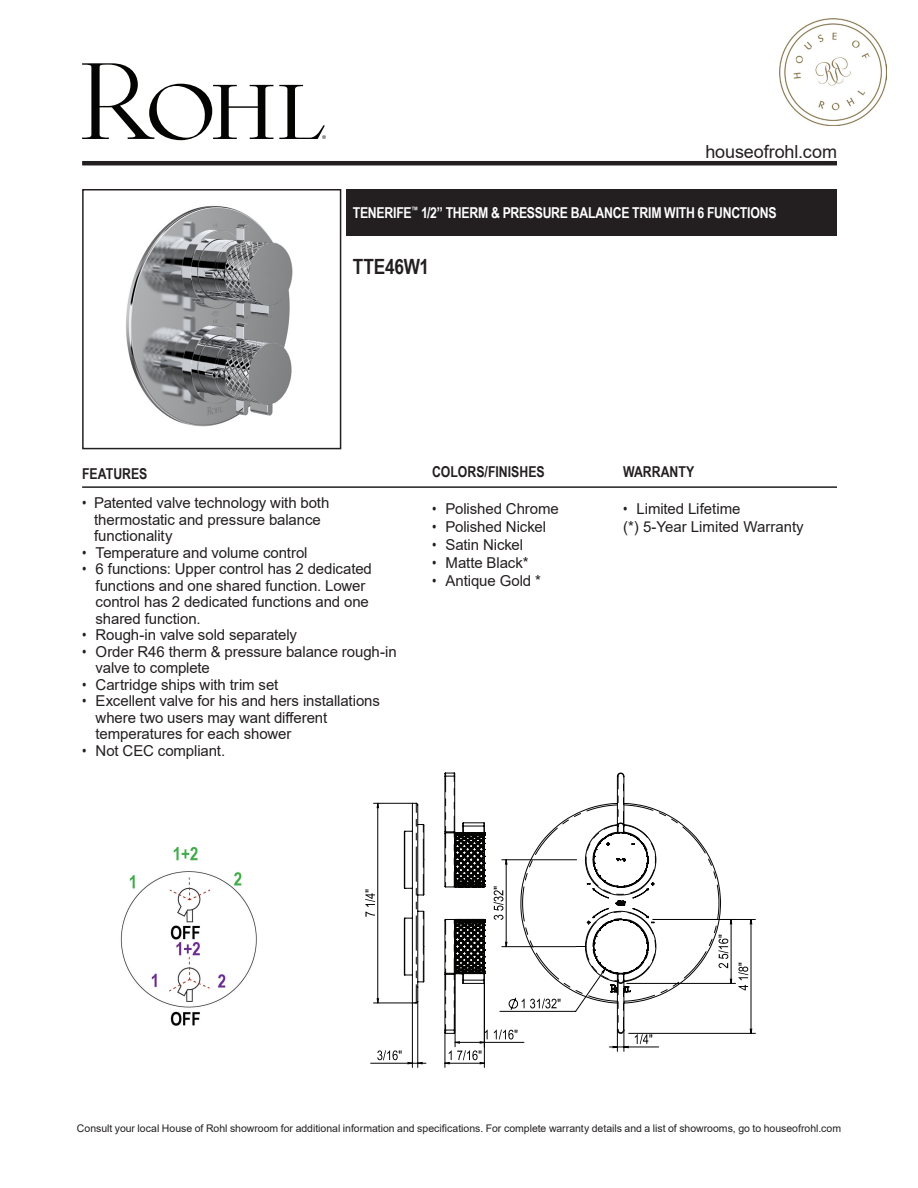
<style>
.page{position:relative;width:918px;height:1188px;background:#fff}
.page>*{position:absolute;margin:0;border:0;box-sizing:border-box;transform-origin:0 0}
.Product_Info_Nest{font:700 21px "Arial Narrow";letter-spacing:-.01em;color:#231f20}
.t1{font:18px "Arial";letter-spacing:-.005em;color:#231f20}
.t2{font:15px/16.5px "Arial";letter-spacing:-.005em;color:#231f20}
.Product_Title_Bar{font:700 15px "Arial Narrow";letter-spacing:-.015em;color:#fff}
.t3{font:700 15px "Arial Narrow";color:#231f20}
.t4{font:10.5px "Arial";color:#231f20}
.s1{font-family:"Arial Narrow"}
</style>
<div class="page">
<hr style="left:82px;top:161px;width:755px;height:4px;background:#231f20">
<hr style="left:82px;top:486px;width:755px;height:2px;background:#231f20">
<div style="left:346px;top:189px;width:491px;height:46px;background:#231f20"></div>
<img style="left:779px;top:19px;width:107px;height:107px">
<svg style="left:82px;top:63px;width:191px;height:77px"></svg>
<svg style="left:279px;top:85px;width:47px;height:54px"></svg>
<img style="left:126px;top:206px;width:167px;height:221px">
<div style="left:82px;top:189px;width:259px;height:260px;border:2px solid #231f20"></div>
<hr style="left:653px;top:919px;width:102px;height:1px;background:#040503">
<hr style="left:629px;top:1033px;width:126px;height:1px;background:#040503">
<svg style="left:365px;top:773px;width:387px;height:291px"></svg>
<img style="left:120px;top:847px;width:137px;height:179px">
<p class="t1" style="left:705px;top:139px;width:133px">houseofrohl.com</p>
<p class="Product_Title_Bar" style="left:353px;top:201px;width:425px">TENERIFE<sup>™</sup> 1/2” THERM &amp; PRESSURE BALANCE TRIM WITH 6 FUNCTIONS</p>
<p class="Product_Info_Nest" style="left:353px;top:251px;width:78px">TTE46W1</p>
<p class="t3" style="left:82px;top:462px;width:67px">FEATURES</p>
<p class="t3" style="left:432px;top:460px;width:114px">COLORS/FINISHES</p>
<p class="t3" style="left:623px;top:460px;width:73px">WARRANTY</p>
<p class="t2" style="left:94px;top:495px;width:237px;text-indent:-12px"><span class="s1">•</span> Patented valve technology with both thermostatic and pressure balance functionality</p>
<p class="t2" style="left:82px;top:544px;width:227px"><span class="s1">•</span> Temperature and volume control</p>
<p class="t2" style="left:96px;top:561px;width:278px;text-indent:-14px"><span class="s1">•</span> 6 functions: Upper control has 2 dedicated functions and one shared function. Lower control has 2 dedicated functions and one shared function.</p>
<p class="t2" style="left:82px;top:627px;width:216px"><span class="s1">•</span> Rough-in valve sold separately</p>
<p class="t2" style="left:96px;top:643px;width:303px;text-indent:-14px"><span class="s1">•</span> Order R46 therm &amp; pressure balance rough-in valve to complete</p>
<p class="t2" style="left:82px;top:676px;width:198px"><span class="s1">•</span> Cartridge ships with trim set</p>
<p class="t2" style="left:96px;top:693px;width:286px;text-indent:-14px"><span class="s1">•</span> Excellent valve for his and hers installations where two users may want different temperatures for each shower</p>
<p class="t2" style="left:82px;top:742px;width:145px"><span class="s1">•</span> Not CEC compliant.</p>
<p class="t2" style="left:432px;top:501px;width:128px"><span class="s1">•</span> Polished Chrome</p>
<p class="t2" style="left:432px;top:519px;width:116px"><span class="s1">•</span> Polished Nickel</p>
<p class="t2" style="left:432px;top:537px;width:93px"><span class="s1">•</span> Satin Nickel</p>
<p class="t2" style="left:432px;top:555px;width:98px"><span class="s1">•</span> Matte Black*</p>
<p class="t2" style="left:432px;top:573px;width:111px"><span class="s1">•</span> Antique Gold *</p>
<p class="t2" style="left:623px;top:501px;width:119px"><span class="s1">•</span> Limited Lifetime</p>
<p class="t2" style="left:623px;top:519px;width:182px">(*) 5-Year Limited Warranty</p>
<p class="t4" style="left:77px;top:1121px;width:766px">Consult your local House of Rohl showroom for additional information and specifications. For complete warranty details and a list of showrooms, go to houseofrohl.com</p>
</div>
